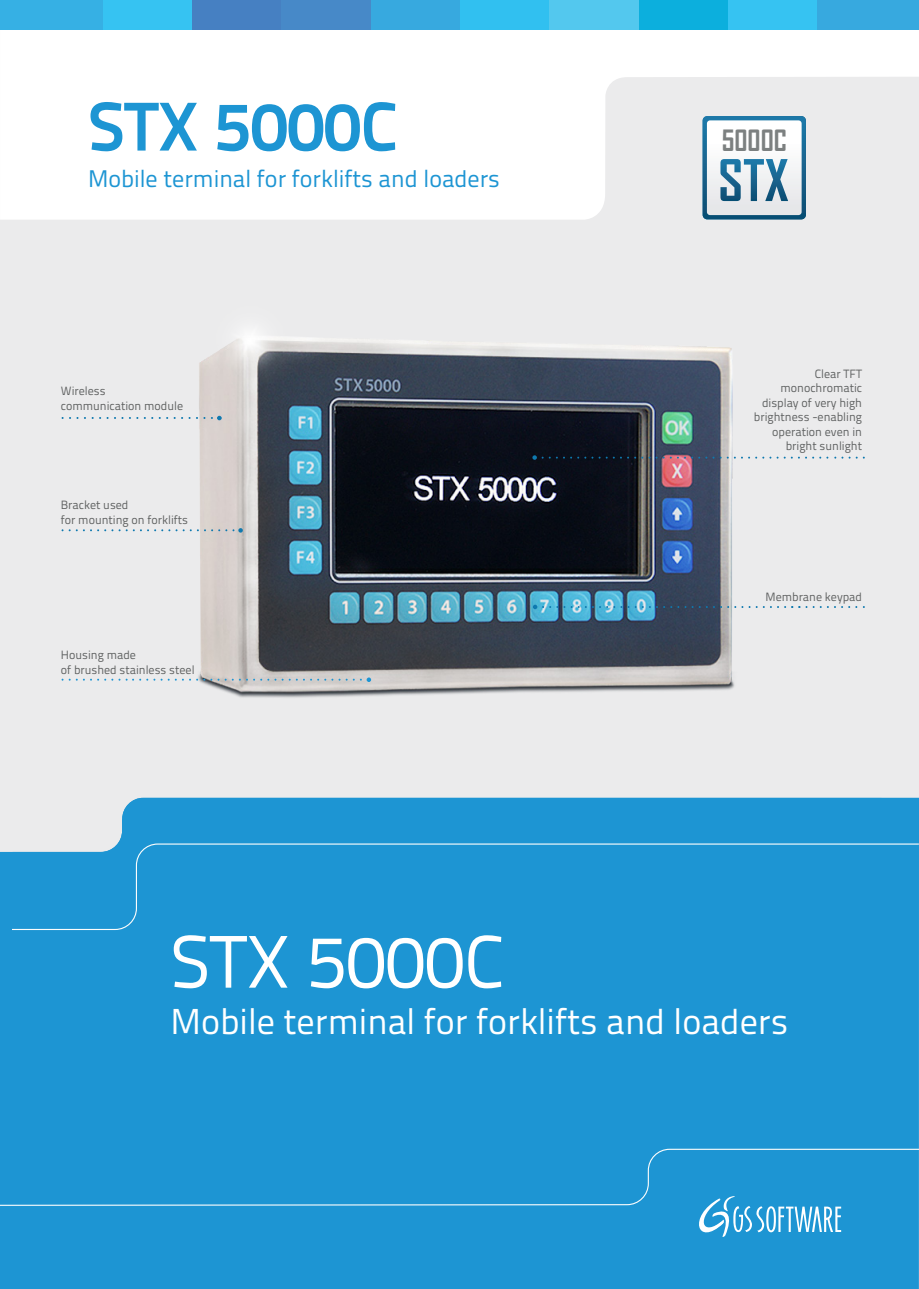
<style>
.page{position:relative;width:919px;height:1289px;background:#fff}
.page>*{position:absolute;margin:0;border:0;box-sizing:border-box;transform-origin:0 0}
.t1{font:74.1px "Titillium Text 22 L";color:#fff}
.t2{font:700 69px "Titillium Text 22 L";color:#1d95d3}
.t3{font:36px "Titillium Text 22 L";color:#fff}
.t4{font:700 28.05px "Agency FB";color:#7c8080}
.t5{font:24px "Titillium Text 22 L";color:#1d95d3}
.t6{font:12px/14.4px "Titillium Text 22 L";color:#606262}
</style>
<div class="page">
<div style="left:0;top:29px;width:918px;height:1259px;background:#ebebec"></div>
<svg style="left:0;top:30px;width:918px;height:190px;fill:#fff"></svg>
<div style="left:816px;top:0;width:102px;height:30px;background:#37a9df"></div>
<div style="left:727px;top:0;width:89px;height:30px;background:#36c3f2"></div>
<div style="left:638px;top:0;width:89px;height:30px;background:#0cafdd"></div>
<div style="left:549px;top:0;width:89px;height:30px;background:#53c8ee"></div>
<div style="left:459px;top:0;width:90px;height:30px;background:#31c0f0"></div>
<div style="left:370px;top:0;width:89px;height:30px;background:#37a9df"></div>
<div style="left:281px;top:0;width:89px;height:30px;background:#4789c8"></div>
<div style="left:191px;top:0;width:90px;height:30px;background:#4680c2"></div>
<div style="left:102px;top:0;width:89px;height:30px;background:#36c3f2"></div>
<div style="left:0;top:0;width:102px;height:30px;background:#36b0e4"></div>
<svg style="left:702px;top:116px;width:103px;height:103px"></svg>
<img style="left:153px;top:329px;width:619px;height:369px">
<svg style="left:532px;top:455px;width:18px;height:5px"></svg>
<svg style="left:556px;top:456px;width:58px;height:2px"></svg>
<svg style="left:620px;top:456px;width:51px;height:2px"></svg>
<svg style="left:684px;top:456px;width:51px;height:2px"></svg>
<svg style="left:748px;top:456px;width:51px;height:2px"></svg>
<svg style="left:805px;top:456px;width:23px;height:2px"></svg>
<svg style="left:834px;top:456px;width:30px;height:2px"></svg>
<svg style="left:533px;top:604px;width:53px;height:5px"></svg>
<svg style="left:592px;top:606px;width:51px;height:2px"></svg>
<svg style="left:656px;top:606px;width:51px;height:2px"></svg>
<svg style="left:713px;top:606px;width:58px;height:2px"></svg>
<svg style="left:777px;top:606px;width:51px;height:2px"></svg>
<svg style="left:841px;top:606px;width:23px;height:2px"></svg>
<svg style="left:183px;top:528px;width:60px;height:4px"></svg>
<svg style="left:126px;top:529px;width:51px;height:2px"></svg>
<svg style="left:69px;top:529px;width:44px;height:2px"></svg>
<svg style="left:353px;top:677px;width:18px;height:5px"></svg>
<svg style="left:289px;top:678px;width:58px;height:2px"></svg>
<svg style="left:232px;top:678px;width:51px;height:2px"></svg>
<svg style="left:168px;top:678px;width:51px;height:2px"></svg>
<svg style="left:126px;top:678px;width:36px;height:2px"></svg>
<svg style="left:69px;top:678px;width:51px;height:2px"></svg>
<svg style="left:211px;top:416px;width:11px;height:4px"></svg>
<svg style="left:196px;top:417px;width:9px;height:2px"></svg>
<svg style="left:174px;top:417px;width:16px;height:2px"></svg>
<svg style="left:159px;top:417px;width:9px;height:2px"></svg>
<svg style="left:92px;top:417px;width:31px;height:2px"></svg>
<svg style="left:62px;top:417px;width:16px;height:2px"></svg>
<div style="left:0;top:797px;width:918px;height:491px;background:#1d95d3"></div>
<div style="left:13px;top:797px;width:893px;height:479px;background:#1d95d3"></div>
<div style="left:11px;top:843px;width:907px;height:87px;background:#1d95d3"></div>
<svg style="left:687px;top:1206px;width:154px;height:41px;background:#49a9db"></svg>
<div style="left:0;top:1148px;width:918px;height:58px;background:#1d95d3"></div>
<h2 class="t2" style="left:88px;top:73px;width:311px">STX 5000C</h2>
<h3 class="t5" style="left:88px;top:161px;width:413px">Mobile terminal for forklifts and loaders</h3>
<p class="t6" style="left:61px;top:383px;width:124px">Wireless communication module</p>
<p class="t6" style="left:61px;top:497px;width:129px">Bracket used<br>for mounting on forklifts</p>
<p class="t6" style="left:61px;top:647px;width:135px">Housing made<br>of brushed stainless steel</p>
<h3 class="t4" style="left:721px;top:123px;width:67px">5000C</h3>
<p class="t6" style="left:753px;top:366px;width:110px;text-align:right">Clear TFT monochromatic display of very high brightness -enabling operation even in bright sunlight</p>
<p class="t6" style="left:765px;top:588px;width:98px">Membrane keypad</p>
<h1 class="t1" style="left:170px;top:906px;width:335px">STX 5000C</h1>
<h3 class="t3" style="left:170px;top:994px;width:619px">Mobile terminal for forklifts and loaders</h3>
</div>
